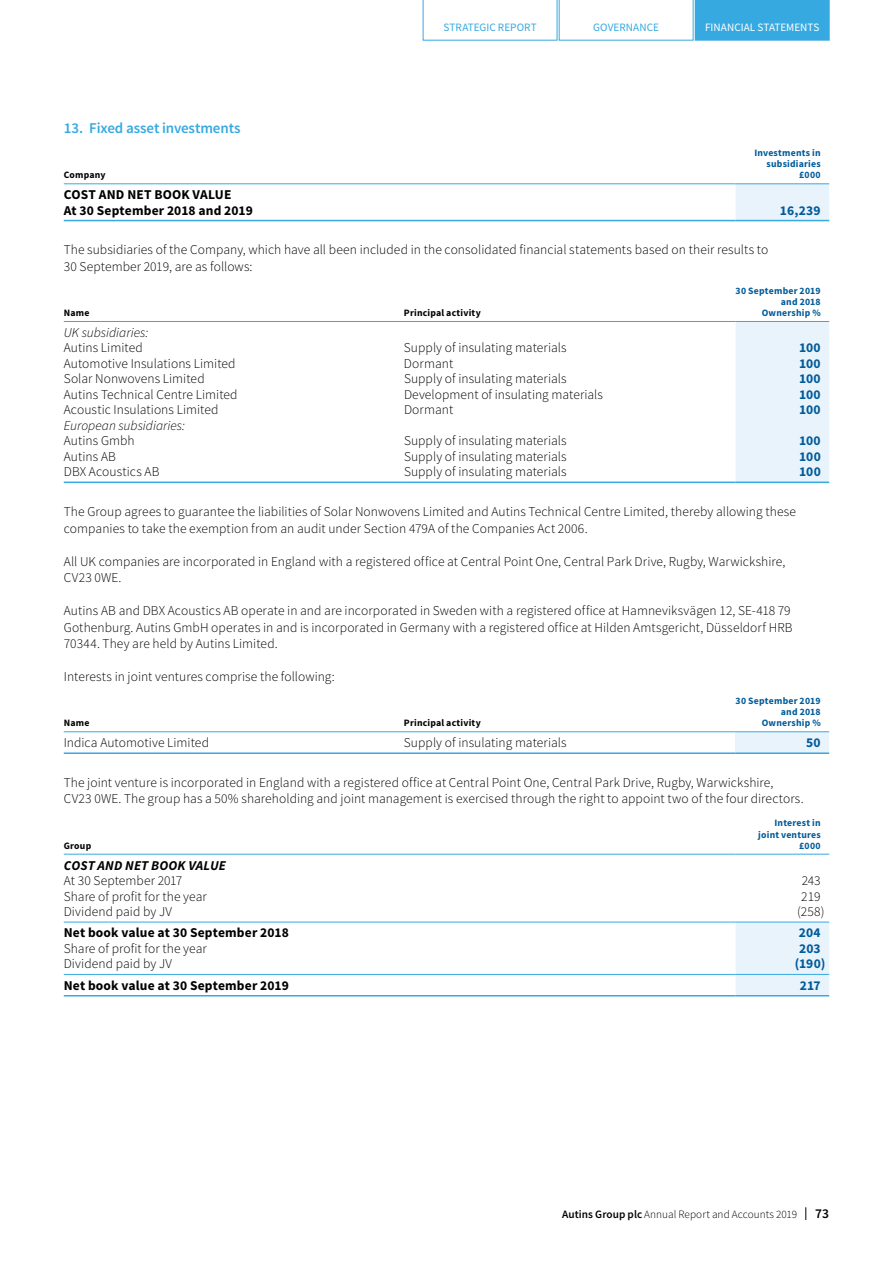
<style>
.page{position:relative;width:893px;height:1263px;background:#fff}
.page>*{position:absolute;margin:0;border:0;box-sizing:border-box;transform-origin:0 0}
.t1{font:600 15px "Source Sans Pro";letter-spacing:-.005em;color:#36a9e1}
.t2{font:300 13.5px/16.5px "Source Sans Pro";letter-spacing:.005em;color:#000}
.t3{font:700 13.5px/15.5px "Source Sans Pro";letter-spacing:.01em;color:#000}
.t4{font:700 13.5px "Source Sans Pro";letter-spacing:.01em;color:#005b9a}
.t5{font:italic 300 13.5px "Source Sans Pro";color:#000}
.t6{font:italic 700 13.5px "Source Sans Pro";letter-spacing:.01em;color:#000}
.t7{font:600 13.5px "Source Sans Pro";color:#000}
.t8{font:300 11.25px "Source Sans Pro";color:#000}
.t9{font:11.25px "Source Sans Pro";letter-spacing:.005em;color:#36a9e1}
.t10{font:11.25px "Source Sans Pro";color:#fff}
.t11{font:700 9.75px/11.2px "Source Sans Pro";letter-spacing:.02em;color:#005b9a;text-align:right}
.t12{font:700 9.75px "Source Sans Pro";letter-spacing:.02em;color:#000}
.s1{font-weight:600}
</style>
<div class="page">
<svg style="left:805px;top:1207px;width:1px;height:13px"></svg>
<svg style="left:423px;top:0;width:406px;height:40px"></svg>
<div style="left:736px;top:184px;width:93px;height:36px;background:#e9f3fc"></div>
<hr style="left:64px;top:183px;width:672px;height:1px;background:#36a9e1">
<hr style="left:736px;top:183px;width:93px;height:1px;background:#36a9e1">
<hr style="left:64px;top:220px;width:672px;height:1px;background:#36a9e1">
<hr style="left:736px;top:220px;width:93px;height:1px;background:#36a9e1">
<div style="left:736px;top:322px;width:93px;height:160px;background:#e9f3fc"></div>
<hr style="left:64px;top:321px;width:340px;height:1px;background:#36a9e1">
<hr style="left:404px;top:321px;width:332px;height:1px;background:#36a9e1">
<hr style="left:736px;top:321px;width:93px;height:1px;background:#36a9e1">
<hr style="left:64px;top:482px;width:340px;height:1px;background:#36a9e1">
<hr style="left:404px;top:482px;width:332px;height:1px;background:#36a9e1">
<hr style="left:736px;top:482px;width:93px;height:1px;background:#36a9e1">
<div style="left:736px;top:732px;width:93px;height:21px;background:#e9f3fc"></div>
<hr style="left:64px;top:731px;width:340px;height:1px;background:#36a9e1">
<hr style="left:404px;top:731px;width:332px;height:1px;background:#36a9e1">
<hr style="left:736px;top:731px;width:93px;height:1px;background:#36a9e1">
<hr style="left:64px;top:752px;width:340px;height:2px;background:#36a9e1">
<hr style="left:404px;top:752px;width:332px;height:2px;background:#36a9e1">
<hr style="left:736px;top:752px;width:93px;height:2px;background:#36a9e1">
<div style="left:736px;top:923px;width:93px;height:72px;background:#e9f3fc"></div>
<hr style="left:64px;top:854px;width:672px;height:1px;background:#36a9e1">
<hr style="left:736px;top:854px;width:93px;height:1px;background:#36a9e1">
<hr style="left:64px;top:922px;width:672px;height:1px;background:#36a9e1">
<hr style="left:736px;top:922px;width:93px;height:1px;background:#36a9e1">
<hr style="left:64px;top:974px;width:672px;height:1px;background:#36a9e1">
<hr style="left:736px;top:974px;width:93px;height:1px;background:#36a9e1">
<hr style="left:64px;top:995px;width:672px;height:1px;background:#36a9e1">
<hr style="left:736px;top:995px;width:93px;height:1px;background:#36a9e1">
<p class="t1" style="left:64px;top:119px;width:178px">13. Fixed asset investments</p>
<p class="t12" style="left:64px;top:169px;width:43px">Company</p>
<p class="t3" style="left:64px;top:187px;width:191px">COST AND NET BOOK VALUE<br>At 30 September 2018 and 2019</p>
<p class="t9" style="left:443px;top:21px;width:95px">STRATEGIC REPORT</p>
<p class="t9" style="left:593px;top:21px;width:67px">GOVERNANCE</p>
<p class="t10" style="left:705px;top:21px;width:116px">FINANCIAL STATEMENTS</p>
<p class="t11" style="left:754px;top:147px;width:68px">Investments in subsidiaries £000</p>
<p class="t4" style="left:780px;top:201px;width:42px">16,239</p>
<p class="t2" style="left:64px;top:242px;width:706px">The subsidiaries of the Company, which have all been included in the consolidated financial statements based on their results to<br>30 September 2019, are as follows:</p>
<p class="t12" style="left:64px;top:307px;width:27px">Name</p>
<p class="t12" style="left:404px;top:307px;width:78px">Principal activity</p>
<p class="t11" style="left:736px;top:285px;width:87px">30 September 2019 and 2018<br>Ownership %</p>
<p class="t5" style="left:64px;top:324px;width:86px">UK subsidiaries:</p>
<p class="t2" style="left:64px;top:340px;width:81px">Autins Limited</p>
<p class="t2" style="left:404px;top:340px;width:164px">Supply of insulating materials</p>
<p class="t4" style="left:799px;top:339px;width:23px">100</p>
<p class="t2" style="left:64px;top:355px;width:173px">Automotive Insulations Limited</p>
<p class="t2" style="left:404px;top:355px;width:51px">Dormant</p>
<p class="t4" style="left:799px;top:355px;width:23px">100</p>
<p class="t2" style="left:64px;top:371px;width:142px">Solar Nonwovens Limited</p>
<p class="t2" style="left:404px;top:371px;width:164px">Supply of insulating materials</p>
<p class="t4" style="left:799px;top:370px;width:23px">100</p>
<p class="t2" style="left:64px;top:386px;width:175px">Autins Technical Centre Limited</p>
<p class="t2" style="left:404px;top:386px;width:201px">Development of insulating materials</p>
<p class="t4" style="left:799px;top:386px;width:23px">100</p>
<p class="t2" style="left:64px;top:402px;width:156px">Acoustic Insulations Limited</p>
<p class="t2" style="left:404px;top:402px;width:51px">Dormant</p>
<p class="t4" style="left:799px;top:401px;width:23px">100</p>
<p class="t5" style="left:64px;top:417px;width:123px">European subsidiaries:</p>
<p class="t2" style="left:64px;top:433px;width:72px">Autins Gmbh</p>
<p class="t2" style="left:404px;top:433px;width:164px">Supply of insulating materials</p>
<p class="t4" style="left:799px;top:432px;width:23px">100</p>
<p class="t2" style="left:64px;top:448px;width:54px">Autins AB</p>
<p class="t2" style="left:404px;top:448px;width:164px">Supply of insulating materials</p>
<p class="t4" style="left:799px;top:448px;width:23px">100</p>
<p class="t2" style="left:64px;top:464px;width:97px">DBX Acoustics AB</p>
<p class="t2" style="left:404px;top:464px;width:164px">Supply of insulating materials</p>
<p class="t4" style="left:799px;top:463px;width:23px">100</p>
<p class="t2" style="left:64px;top:503px;width:734px">The Group agrees to guarantee the liabilities of Solar Nonwovens Limited and Autins Technical Centre Limited, thereby allowing these companies to take the exemption from an audit under Section 479A of the Companies Act 2006.</p>
<p class="t2" style="left:64px;top:553px;width:723px">All UK companies are incorporated in England with a registered office at Central Point One, Central Park Drive, Rugby, Warwickshire,<br>CV23 0WE.</p>
<p class="t2" style="left:64px;top:602px;width:730px">Autins AB and DBX Acoustics AB operate in and are incorporated in Sweden with a registered office at Hamneviksvägen 12, SE-418 79<br>Gothenburg. Autins GmbH operates in and is incorporated in Germany with a registered office at Hilden Amtsgericht, Düsseldorf HRB<br>70344. They are held by Autins Limited.</p>
<p class="t2" style="left:64px;top:668px;width:272px">Interests in joint ventures comprise the following:</p>
<p class="t12" style="left:64px;top:717px;width:27px">Name</p>
<p class="t12" style="left:404px;top:717px;width:78px">Principal activity</p>
<p class="t11" style="left:736px;top:695px;width:87px">30 September 2019 and 2018<br>Ownership %</p>
<p class="t2" style="left:64px;top:735px;width:147px">Indica Automotive Limited</p>
<p class="t2" style="left:404px;top:735px;width:164px">Supply of insulating materials</p>
<p class="t4" style="left:806px;top:734px;width:16px">50</p>
<p class="t2" style="left:64px;top:774px;width:741px">The joint venture is incorporated in England with a registered office at Central Point One, Central Park Drive, Rugby, Warwickshire,<br>CV23 0WE. The group has a 50% shareholding and joint management is exercised through the right to appoint two of the four directors.</p>
<p class="t12" style="left:64px;top:839px;width:29px">Group</p>
<p class="t11" style="left:758px;top:818px;width:64px">Interest in joint ventures £000</p>
<p class="t6" style="left:64px;top:856px;width:164px">COST AND NET BOOK VALUE</p>
<p class="t2" style="left:64px;top:872px;width:120px">At 30 September 2017</p>
<p class="t2" style="left:802px;top:872px;width:20px">243</p>
<p class="t2" style="left:64px;top:888px;width:144px">Share of profit for the year</p>
<p class="t2" style="left:801px;top:888px;width:21px">219</p>
<p class="t2" style="left:64px;top:903px;width:110px">Dividend paid by JV</p>
<p class="t2" style="left:797px;top:903px;width:29px">(258)</p>
<p class="t3" style="left:64px;top:926px;width:227px">Net book value at 30 September 2018</p>
<p class="t4" style="left:799px;top:924px;width:23px">204</p>
<p class="t2" style="left:64px;top:940px;width:144px">Share of profit for the year</p>
<p class="t4" style="left:799px;top:940px;width:23px">203</p>
<p class="t2" style="left:64px;top:956px;width:110px">Dividend paid by JV</p>
<p class="t4" style="left:795px;top:955px;width:32px">(190)</p>
<p class="t3" style="left:64px;top:978px;width:227px">Net book value at 30 September 2019</p>
<p class="t4" style="left:800px;top:977px;width:22px">217</p>
<p class="t8" style="left:562px;top:1207px;width:237px"><span class="s1">Autins Group plc</span> Annual Report and Accounts 2019</p>
<p class="t7" style="left:815px;top:1205px;width:16px">73</p>
</div>
